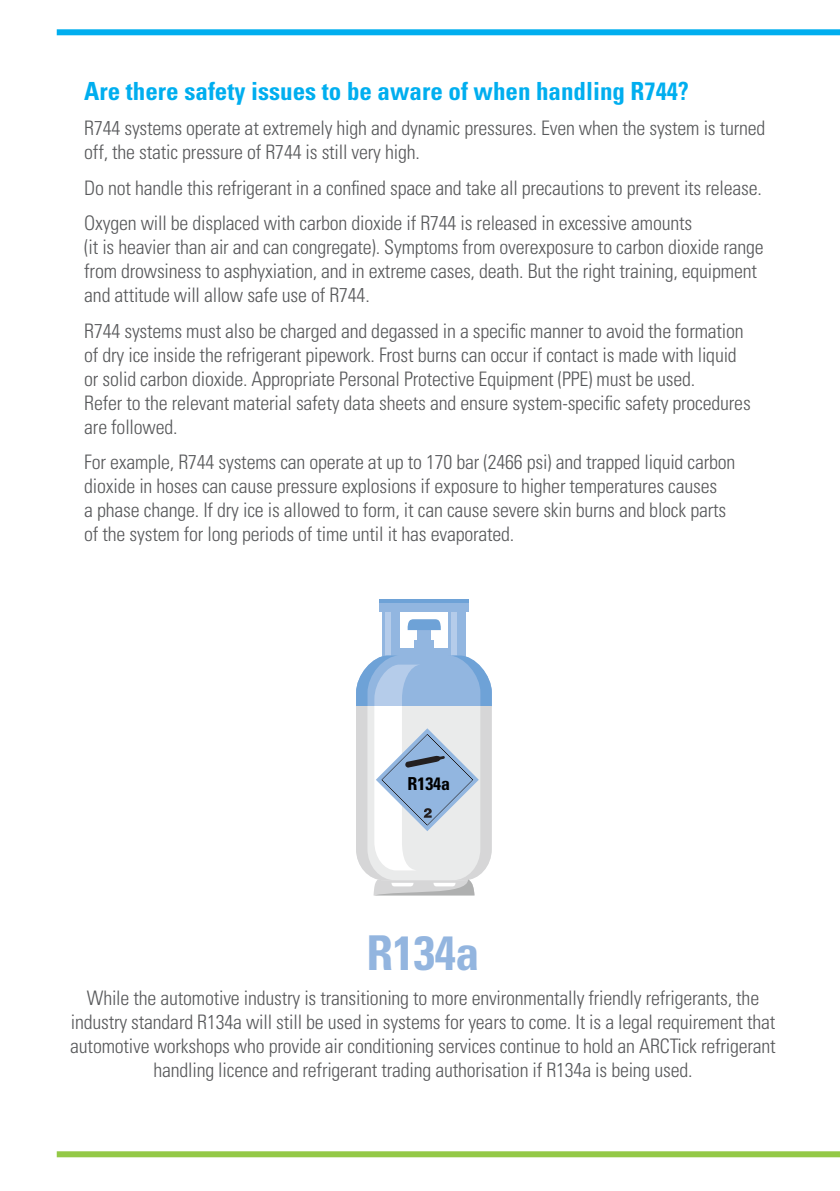
<style>
.page{position:relative;width:840px;height:1191px;background:#fff}
.page>*{position:absolute;margin:0;border:0;box-sizing:border-box;transform-origin:0 0}
.t1{font:700 condensed 48px "Univers";letter-spacing:-.01em;color:#93b5df}
.t2{font:700 condensed 25px "Univers";color:#00aeef}
.t3{font:300 condensed 20px/24px "Univers";letter-spacing:-.01em;color:#58595b}
.t4{font:700 condensed 17.8px "Univers";color:#000}
</style>
<div class="page">
<div style="left:57px;top:29px;width:782px;height:6px;background:#00aeef"></div>
<div style="left:57px;top:1151px;width:782px;height:6px;background:#94c947"></div>
<div style="left:384px;top:648px;width:79px;height:9px;background:#92b6e0"></div>
<div style="left:382px;top:604px;width:17px;height:62px;background:#92b6e0"></div>
<div style="left:385px;top:604px;width:5px;height:51px;background:#b5ccea"></div>
<div style="left:448px;top:604px;width:17px;height:62px;background:#92b6e0"></div>
<div style="left:451px;top:604px;width:5px;height:51px;background:#b5ccea"></div>
<div style="left:379px;top:599px;width:89px;height:13px;background:#92b6e0"></div>
<hr style="left:379px;top:599px;width:89px;height:4px;background:#6ea2d7">
<div style="left:417px;top:627px;width:13px;height:34px;background:#92b6e0"></div>
<svg style="left:407px;top:619px;width:34px;height:11px"></svg>
<div style="left:414px;top:639px;width:20px;height:22px;background:#92b6e0"></div>
<svg style="left:356px;top:655px;width:135px;height:241px"></svg>
<p class="t2" style="left:84px;top:76px;width:606px">Are there safety issues to be aware of when handling R744?</p>
<p class="t3" style="left:84px;top:116px;width:682px">R744 systems operate at extremely high and dynamic pressures. Even when the system is turned off, the static pressure of R744 is still very high.</p>
<p class="t3" style="left:84px;top:170px;width:678px;line-height:35.4px">Do not handle this refrigerant in a confined space and take all precautions to prevent its release.<br>Oxygen will be displaced with carbon dioxide if R744 is released in excessive amounts</p>
<p class="t3" style="left:84px;top:235px;width:680px">(it is heavier than air and can congregate). Symptoms from overexposure to carbon dioxide range from drowsiness to asphyxiation, and in extreme cases, death. But the right training, equipment and attitude will allow safe use of R744.</p>
<p class="t3" style="left:84px;top:318px;width:667px">R744 systems must also be charged and degassed in a specific manner to avoid the formation of dry ice inside the refrigerant pipework. Frost burns can occur if contact is made with liquid or solid carbon dioxide. Appropriate Personal Protective Equipment (PPE) must be used.<br>Refer to the relevant material safety data sheets and ensure system-specific safety procedures are followed.</p>
<p class="t3" style="left:84px;top:449px;width:652px">For example, R744 systems can operate at up to 170 bar (2466 psi) and trapped liquid carbon dioxide in hoses can cause pressure explosions if exposure to higher temperatures causes<br>a phase change. If dry ice is allowed to form, it can cause severe skin burns and block parts of the system for long periods of time until it has evaporated.</p>
<p class="t4" style="left:407px;top:772px;width:44px">R134a</p>
<h1 class="t1" style="left:366px;top:923px;width:114px">R134a</h1>
<p class="t3" style="left:70px;top:986px;width:706px;text-align:center">While the automotive industry is transitioning to more environmentally friendly refrigerants, the industry standard R134a will still be used in systems for years to come. It is a legal requirement that automotive workshops who provide air conditioning services continue to hold an ARCTick refrigerant handling licence and refrigerant trading authorisation if R134a is being used.</p>
</div>
